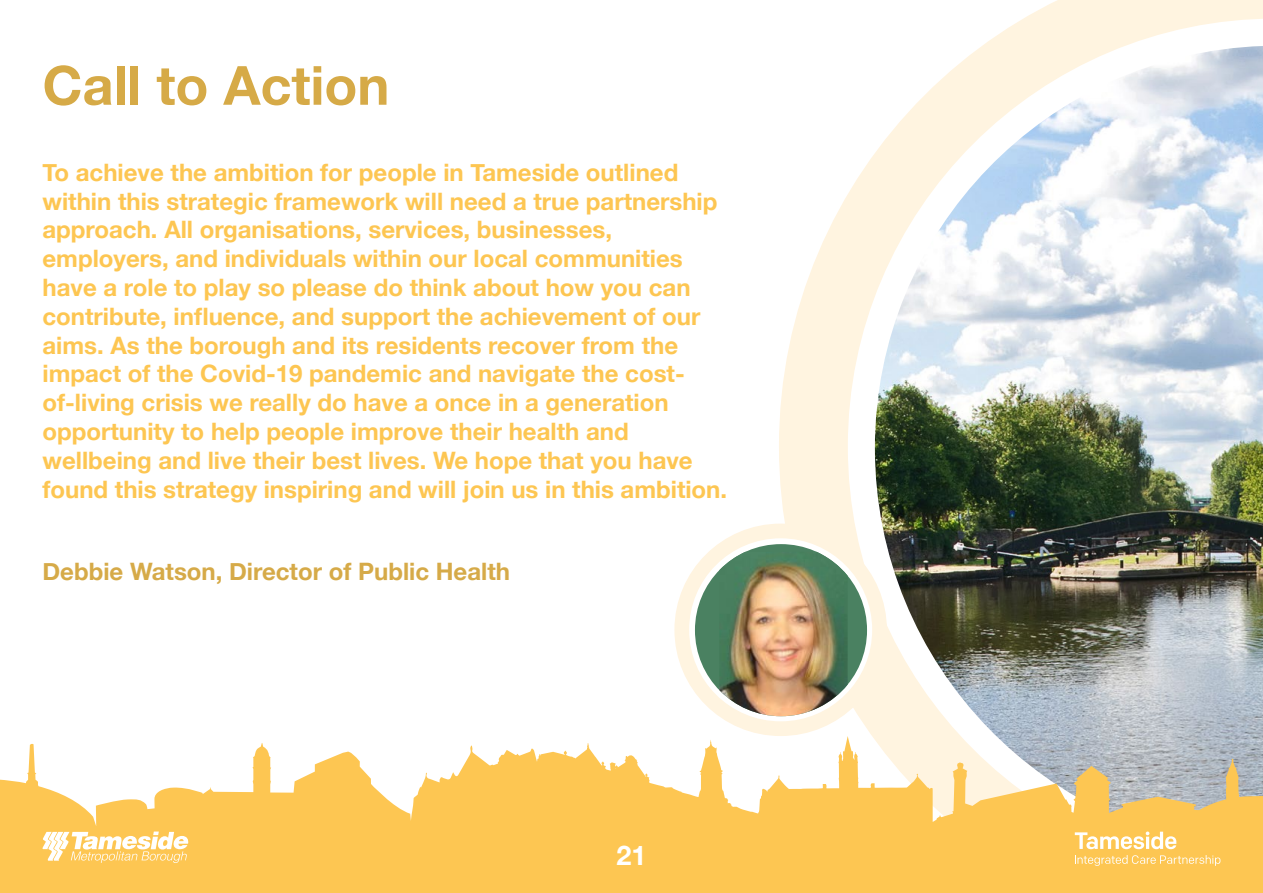
<style>
.page{position:relative;width:1263px;height:893px;background:#fff}
.page>*{position:absolute;margin:0;border:0;box-sizing:border-box;transform-origin:0 0}
.t1{font:700 54px "Helvetica Neue";color:#d6aa47}
.t2{font:700 27px "Helvetica Neue";color:#fff}
.t3{font:700 24px/28.8px "Helvetica Neue";color:#fdc652}
.t4{font:700 24px "Helvetica Neue";color:#d6aa48}
</style>
<div class="page">
<svg style="left:779px;top:0;width:484px;height:736px"></svg>
<svg style="left:848px;top:19px;width:415px;height:717px"></svg>
<img style="left:875px;top:46px;width:388px;height:690px">
<svg style="left:0;top:736px;width:1263px;height:157px;fill:#fdc652"></svg>
<svg style="left:1075px;top:855px;width:145px;height:11px;background:#fdd174"></svg>
<svg style="left:1075px;top:831px;width:101px;height:18px"></svg>
<svg style="left:42px;top:831px;width:147px;height:32px"></svg>
<div style="left:674px;top:524px;width:213px;height:212px;background:#fff4e0;border-radius:50%"></div>
<div style="left:689px;top:538px;width:183px;height:183px;background:#fff;border-radius:50%"></div>
<div style="left:695px;top:544px;width:172px;height:172px;background:#4a8161;border-radius:50%"></div>
<img style="left:719px;top:552px;width:129px;height:164px">
<h1 class="t1" style="left:43px;top:43px;width:348px">Call to Action</h1>
<p class="t3" style="left:43px;top:158px;width:686px">To achieve the ambition for people in Tameside outlined within this strategic framework will need a true partnership approach. All organisations, services, businesses, employers, and individuals within our local communities have a role to play so please do think about how you can contribute, influence, and support the achievement of our aims. As the borough and its residents recover from the impact of the Covid-19 pandemic and navigate the cost&shy;of-living crisis we really do have a once in a generation opportunity to help people improve their health and wellbeing and live their best lives. We hope that you have found this strategy inspiring and will join us in this ambition.</p>
<p class="t4" style="left:43px;top:553px;width:469px">Debbie Watson, Director of Public Health</p>
<p class="t2" style="left:616px;top:834px;width:32px">21</p>
</div>
